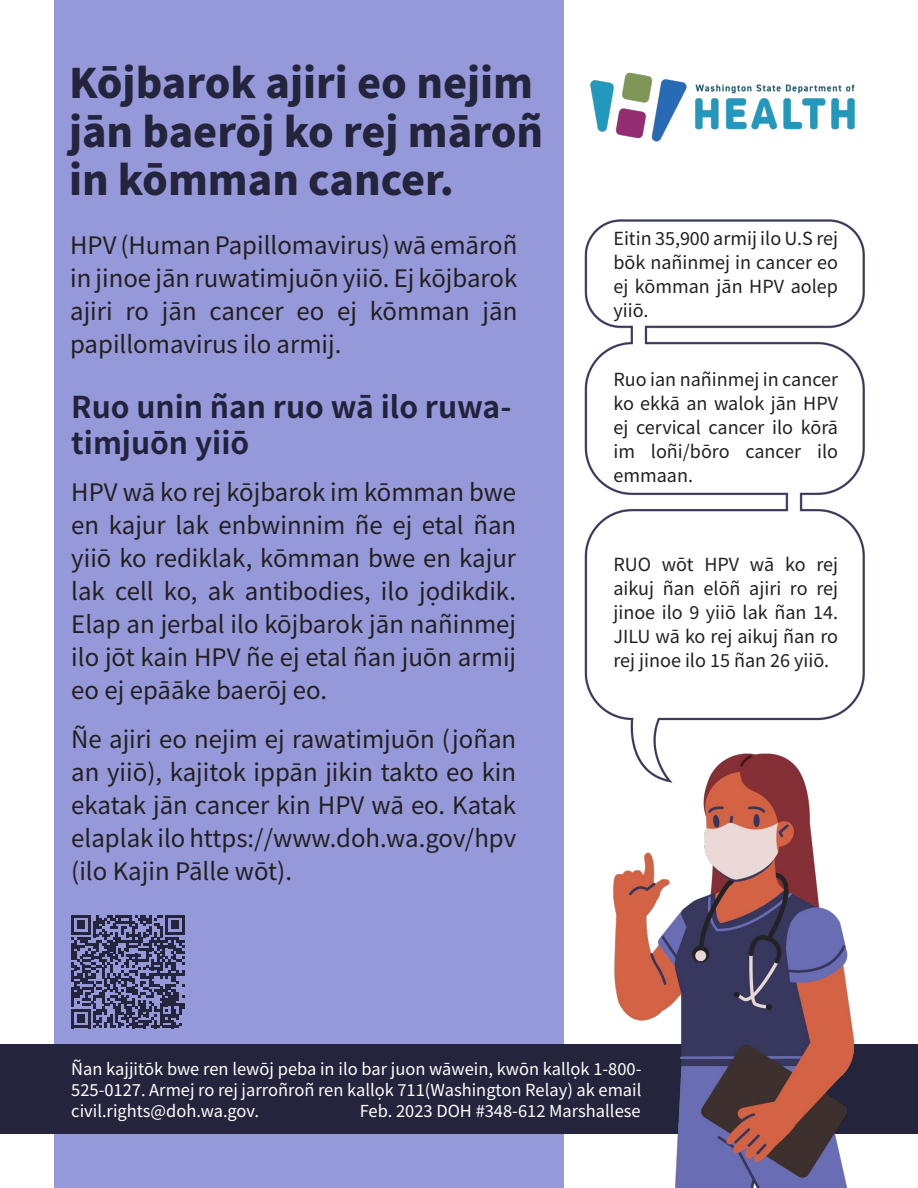
<style>
.page{position:relative;width:918px;height:1188px;background:#fff}
.page>*{position:absolute;margin:0;border:0;box-sizing:border-box;transform-origin:0 0}
.t1{font:800 40.5px/48.6px "Source Han Sans CN";color:#24243d}
.t2{font:700 30px/36px "Source Han Sans CN";color:#22223c}
.t3{font:24px/33px "Source Han Sans CN";color:#231f20;text-align:justify}
.t4{font:18px/24px "Source Han Sans CN";color:#231f20;text-align:justify}
.t5{font:16.5px/21px "Source Han Sans CN";color:#fff;text-align:justify}
</style>
<div class="page">
<img style="left:0;top:0;width:865px;height:1188px">
<div style="left:0;top:1045px;width:918px;height:89px;background:#24243d"></div>
<img style="left:550px;top:720px;width:368px;height:468px">
<img style="left:582px;top:66px;width:281px;height:83px">
<svg style="left:72px;top:915px;width:112px;height:113px;background:#555781"></svg>
<p class="t1" style="left:69px;top:60px;width:476px">Kōjbarok ajiri eo nejim jān baerōj ko rej māroñ in kōmman cancer.</p>
<p class="t3" style="left:70px;top:229px;width:449px">HPV (Human Papillomavirus) wā emāroñ in jinoe jān ruwatimjuōn yiiō. Ej kōjbarok ajiri ro jān cancer eo ej kōmman jān papillomavirus ilo armij.</p>
<p class="t2" style="left:71px;top:390px;width:442px">Ruo unin ñan ruo wā ilo ruwa&shy;timjuōn yiiō</p>
<p class="t3" style="left:71px;top:476px;width:446px">HPV wā ko rej kōjbarok im kōmman bwe en kajur lak enbwinnim ñe ej etal ñan yiiō ko rediklak, kōmman bwe en kajur lak cell ko, ak antibodies, ilo jọdikdik.<br>Elap an jerbal ilo kōjbarok jān nañinmej ilo jōt kain HPV ñe ej etal ñan juōn armij eo ej epāāke baerōj eo.</p>
<p class="t3" style="left:71px;top:723px;width:446px">Ñe ajiri eo nejim ej rawatimjuōn (joñan an yiiō), kajitok ippān jikin takto eo kin ekatak jān cancer kin HPV wā eo. Katak elaplak ilo https://www.doh.wa.gov/hpv (ilo Kajin Pālle wōt).</p>
<p class="t4" style="left:613px;top:227px;width:226px">Eitin 35,900 armij ilo U.S rej bōk nañinmej in cancer eo ej kōmman jān HPV aolep yiiō.</p>
<p class="t4" style="left:613px;top:367px;width:226px">Ruo ian nañinmej in cancer ko ekkā an walok jān HPV ej cervical cancer ilo kōrā im loñi/bōro cancer ilo emmaan.</p>
<p class="t4" style="left:613px;top:552px;width:226px">RUO wōt HPV wā ko rej aikuj ñan elōñ ajiri ro rej jinoe ilo 9 yiiō lak ñan 14.<br>JILU wā ko rej aikuj ñan ro rej jinoe ilo 15 ñan 26 yiiō.</p>
<p class="t5" style="left:71px;top:1059px;width:572px">Ñan kajjitōk bwe ren lewōj peba in ilo bar juon wāwein, kwōn kallọk 1-800- 525-0127. Armej ro rej jarroñroñ ren kallọk 711(Washington Relay) ak email civil.rights@doh.wa.gov.</p>
<p class="t5" style="left:360px;top:1101px;width:282px">Feb. 2023 DOH #348-612 Marshallese</p>
</div>
